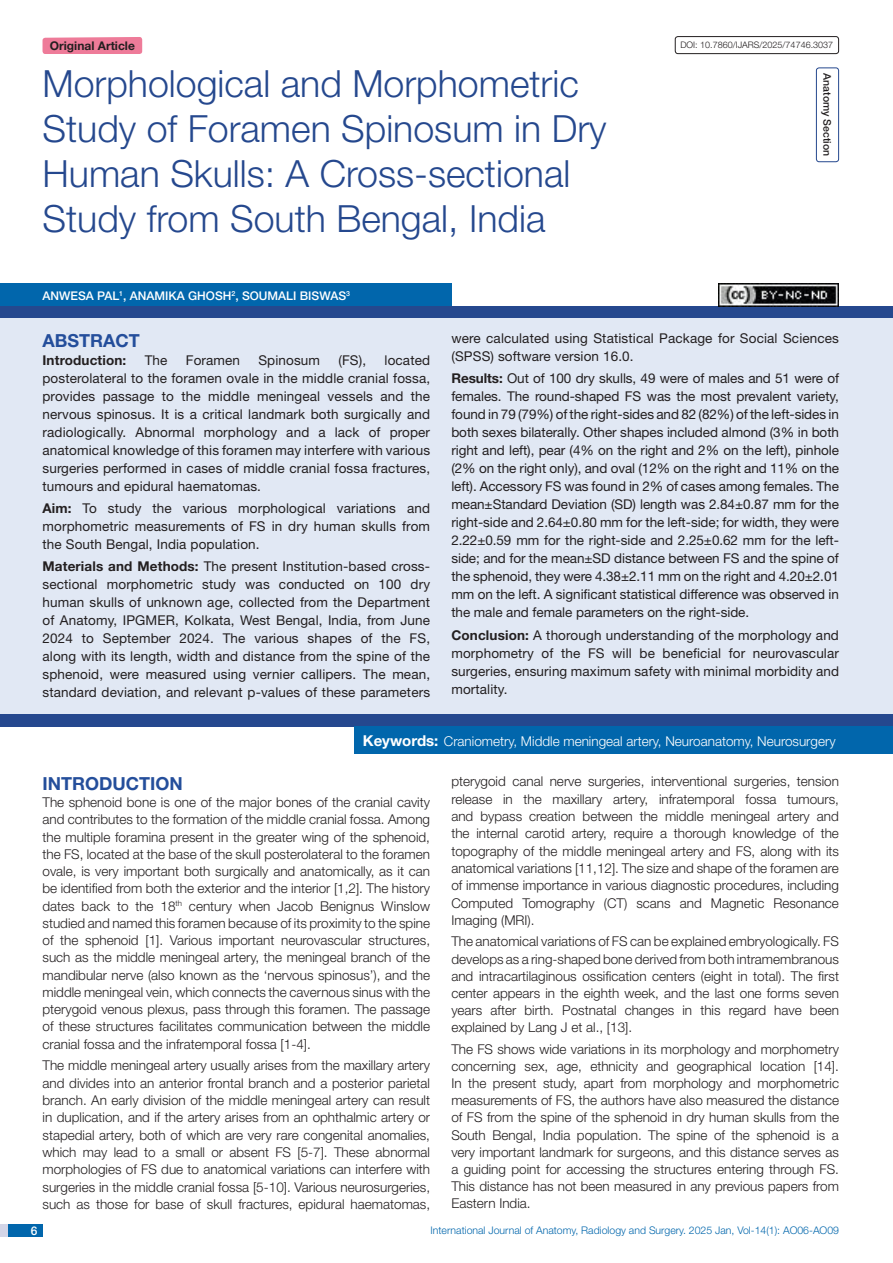
<style>
.page{position:relative;width:893px;height:1263px;background:#fff}
.page>*{position:absolute;margin:0;border:0;box-sizing:border-box;transform-origin:0 0}
.t1{font:300 37.5px/45px "Helvetica Neue";color:#25488e}
.Heading{font:700 18px "Helvetica Neue";color:#244e9b}
.Abstract_head{font:700 18px "Helvetica Neue";color:#244e9b}
.Body_text{font:300 13.5px/17.2px "Helvetica Neue";color:#231f20;text-align:justify}
.Abstract_Text{font:13.5px/18px "Helvetica Neue";letter-spacing:.01em;color:#231f20;text-align:justify}
.Key_words{font:300 13.5px "Helvetica Neue";color:#fff}
.Abstract_Text-2{font:700 13.5px "Helvetica Neue";letter-spacing:.01em;color:#231f20}
.Author{font:500 12px "Helvetica Neue";color:#fff}
.t2{font:700 12px "Helvetica Neue";color:#231f20}
.t3{font:300 10.5px "Helvetica Neue";color:#0166ac}
.section{font:500 10.5px "Helvetica Neue";color:#231f20}
.t4{font:300 9px "Helvetica Neue";color:#231f20}
.s1{font-weight:700}
.s2{font-weight:700;font-size:15px}
</style>
<div class="page">
<div style="left:0;top:1224px;width:43px;height:13px;background:#d3d5e7"></div>
<div style="left:8px;top:1224px;width:35px;height:13px;background:#0166ac"></div>
<div style="left:816px;top:67px;width:23px;height:95px;border:1px solid #25488e;border-radius:3px"></div>
<div style="left:43px;top:37px;width:99px;height:17px;background:#ee7b99"></div>
<div style="left:675px;top:36px;width:164px;height:18px;border:1px solid #231f20;border-radius:3px"></div>
<div style="left:0;top:306px;width:893px;height:12px;background:#25488e"></div>
<div style="left:0;top:714px;width:893px;height:12px;background:#25488e"></div>
<div style="left:0;top:284px;width:451px;height:22px;background:#0166ac"></div>
<div style="left:0;top:318px;width:893px;height:396px;background:#e1e8f4"></div>
<div style="left:355px;top:726px;width:538px;height:28px;background:#0166ac"></div>
<img style="left:719px;top:284px;width:120px;height:22px">
<p class="t2" style="left:50px;top:38px;width:87px">Original Article</p>
<p class="t4" style="left:680px;top:39px;width:154px">DOI: 10.7860/IJARS/2025/74746.3037</p>
<p class="t1" style="left:43px;top:60px;width:565px">Morphological and Morphometric<br>Study of Foramen Spinosum in Dry<br>Human Skulls: A Cross-sectional<br>Study from South Bengal, India</p>
<p class="Author" style="left:43px;top:288px;width:309px">ANWESA PAL<sup>1</sup>, ANAMIKA GHOSH<sup>2</sup>, SOUMALI BISWAS<sup>3</sup></p>
<p class="section" style="left:833px;top:73px;width:84px;rotate:90deg">ANATOMY SECTION</p>
<p class="Abstract_head" style="left:43px;top:329px;width:99px">ABSTRACT</p>
<p class="Abstract_Text-2" style="left:43px;top:351px;width:85px">Introduction:</p>
<p class="Abstract_Text" style="left:145px;top:351px;width:24px">The</p>
<p class="Abstract_Text" style="left:186px;top:351px;width:56px">Foramen</p>
<p class="Abstract_Text" style="left:258px;top:351px;width:63px">Spinosum</p>
<p class="Abstract_Text" style="left:338px;top:351px;width:29px">(FS),</p>
<p class="Abstract_Text" style="left:43px;top:351px;width:389px;text-indent:342px">located posterolateral to the foramen ovale in the middle cranial fossa, provides passage to the middle meningeal vessels and the nervous spinosus. It is a critical landmark both surgically and radiologically. Abnormal morphology and a lack of proper anatomical knowledge of this foramen may interfere with various surgeries performed in cases of middle cranial fossa fractures, tumours and epidural haematomas.</p>
<p class="Abstract_Text" style="left:43px;top:499px;width:389px"><span class="s1">Aim:</span> To study the various morphological variations and morphometric measurements of FS in dry human skulls from the South Bengal, India population.</p>
<p class="Abstract_Text" style="left:43px;top:557px;width:389px"><span class="s1">Materials and Methods:</span> The present Institution-based cross&shy;sectional morphometric study was conducted on 100 dry human skulls of unknown age, collected from the Department of Anatomy, IPGMER, Kolkata, West Bengal, India, from June 2024 to September 2024. The various shapes of the FS, along with its length, width and distance from the spine of the sphenoid, were measured using vernier callipers. The mean, standard deviation, and relevant p-values of these parameters</p>
<p class="Abstract_Text" style="left:451px;top:329px;width:389px">were calculated using Statistical Package for Social Sciences (SPSS) software version 16.0.</p>
<p class="Abstract_Text" style="left:451px;top:369px;width:389px"><span class="s1">Results:</span> Out of 100 dry skulls, 49 were of males and 51 were of females. The round-shaped FS was the most prevalent variety, found in 79 (79%) of the right-sides and 82 (82%) of the left-sides in both sexes bilaterally. Other shapes included almond (3% in both right and left), pear (4% on the right and 2% on the left), pinhole (2% on the right only), and oval (12% on the right and 11% on the left). Accessory FS was found in 2% of cases among females. The mean±Standard Deviation (SD) length was 2.84±0.87 mm for the right-side and 2.64±0.80 mm for the left-side; for width, they were 2.22±0.59 mm for the right-side and 2.25±0.62 mm for the left&shy;side; and for the mean±SD distance between FS and the spine of the sphenoid, they were 4.38±2.11 mm on the right and 4.20±2.01 mm on the left. A significant statistical difference was observed in the male and female parameters on the right-side.</p>
<p class="Abstract_Text" style="left:451px;top:626px;width:389px"><span class="s1">Conclusion:</span> A thorough understanding of the morphology and morphometry of the FS will be beneficial for neurovascular surgeries, ensuring maximum safety with minimal morbidity and mortality.</p>
<p class="Key_words" style="left:363px;top:733px;width:474px"><span class="s2">Keywords:</span> Craniometry, Middle meningeal artery, Neuroanatomy, Neurosurgery</p>
<p class="Heading" style="left:43px;top:772px;width:142px">INTRODUCTION</p>
<p class="Body_text" style="left:43px;top:793px;width:389px">The sphenoid bone is one of the major bones of the cranial cavity and contributes to the formation of the middle cranial fossa. Among the multiple foramina present in the greater wing of the sphenoid, the FS, located at the base of the skull posterolateral to the foramen ovale, is very important both surgically and anatomically, as it can be identified from both the exterior and the interior [1,2]. The history dates back to the 18<sup>th</sup> century when Jacob Benignus Winslow studied and named this foramen because of its proximity to the spine of the sphenoid [1]. Various important neurovascular structures, such as the middle meningeal artery, the meningeal branch of the mandibular nerve (also known as the ‘nervous spinosus’), and the middle meningeal vein, which connects the cavernous sinus with the pterygoid venous plexus, pass through this foramen. The passage of these structures facilitates communication between the middle cranial fossa and the infratemporal fossa [1-4].</p>
<p class="Body_text" style="left:43px;top:1056px;width:389px">The middle meningeal artery usually arises from the maxillary artery and divides into an anterior frontal branch and a posterior parietal branch. An early division of the middle meningeal artery can result in duplication, and if the artery arises from an ophthalmic artery or stapedial artery, both of which are very rare congenital anomalies, which may lead to a small or absent FS [5-7]. These abnormal morphologies of FS due to anatomical variations can interfere with surgeries in the middle cranial fossa [5-10]. Various neurosurgeries, such as those for base of skull fractures, epidural haematomas,</p>
<p class="Body_text" style="left:451px;top:773px;width:389px">pterygoid canal nerve surgeries, interventional surgeries, tension release in the maxillary artery, infratemporal fossa tumours, and bypass creation between the middle meningeal artery and the internal carotid artery, require a thorough knowledge of the topography of the middle meningeal artery and FS, along with its anatomical variations [11,12]. The size and shape of the foramen are of immense importance in various diagnostic procedures, including Computed Tomography (CT) scans and Magnetic Resonance Imaging (MRI).</p>
<p class="Body_text" style="left:451px;top:933px;width:389px">The anatomical variations of FS can be explained embryologically. FS develops as a ring-shaped bone derived from both intramembranous and intracartilaginous ossification centers (eight in total). The first center appears in the eighth week, and the last one forms seven years after birth. Postnatal changes in this regard have been explained by Lang J et al., [13].</p>
<p class="Body_text" style="left:451px;top:1040px;width:389px">The FS shows wide variations in its morphology and morphometry concerning sex, age, ethnicity and geographical location [14].<br>In the present study, apart from morphology and morphometric measurements of FS, the authors have also measured the distance of FS from the spine of the sphenoid in dry human skulls from the South Bengal, India population. The spine of the sphenoid is a very important landmark for surgeons, and this distance serves as a guiding point for accessing the structures entering through FS.<br>This distance has not been measured in any previous papers from Eastern India.</p>
<p class="Author" style="left:31px;top:1223px;width:8px">6</p>
<p class="t3" style="left:431px;top:1224px;width:410px">International Journal of Anatomy, Radiology and Surgery. 2025 Jan, Vol-14(1): AO06-AO09</p>
</div>
